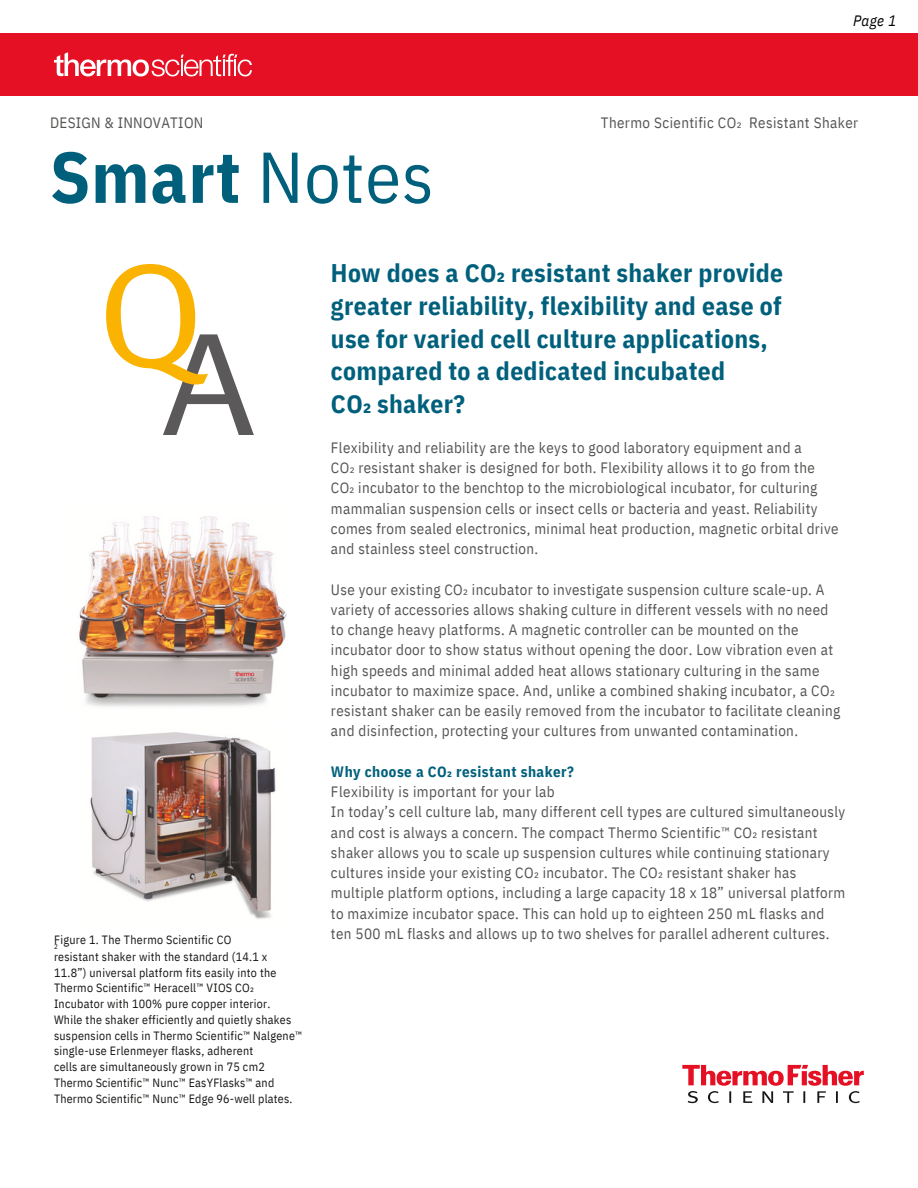
<style>
.page{position:relative;width:918px;height:1188px;background:#fff}
.page>*{position:absolute;margin:0;border:0;box-sizing:border-box;transform-origin:0 0}
.t1{font:700 72px "IBM Plex Sans Cond";letter-spacing:.015em;color:#00607c}
.t2{font:700 25.5px/32.7px "IBM Plex Sans Cond";letter-spacing:.015em;color:#00607c}
.t3{font:15px/20.2px "IBM Plex Sans Cond";letter-spacing:.025em;color:#545453}
.t4{font:700 15px "IBM Plex Sans Cond";letter-spacing:.03em;color:#00607c}
.t5{font:italic 15px "IBM Plex Sans Cond";color:#000}
.t6{font:12px/15.8px "IBM Plex Sans Cond";letter-spacing:.02em;color:#171615}
.t7{font:7.05px "IBM Plex Sans Cond";color:#171615}
.s1{font-weight:400}
</style>
<div class="page">
<svg style="left:682px;top:1065px;width:182px;height:38px"></svg>
<img style="left:79px;top:516px;width:208px;height:191px">
<img style="left:90px;top:732px;width:186px;height:187px">
<svg style="left:106px;top:264px;width:148px;height:171px"></svg>
<div style="left:0;top:33px;width:918px;height:62px;background:#e51023"></div>
<svg style="left:54px;top:52px;width:198px;height:24px"></svg>
<p class="t3" style="left:50px;top:112px;width:155px">DESIGN &amp; INNOVATION</p>
<p class="t1" style="left:50px;top:129px;width:385px">Smart <span class="s1">Notes</span></p>
<p class="t5" style="left:853px;top:11px;width:45px">Page 1</p>
<p class="t3" style="left:601px;top:112px;width:259px">Thermo Scientific CO₂ Resistant Shaker</p>
<p class="t6" style="left:54px;top:932px;width:179px">Figure 1. The Thermo Scientific CO</p>
<p class="t7" style="left:54px;top:941px;width:5px">2</p>
<p class="t6" style="left:54px;top:949px;width:250px">resistant shaker with the standard (14.1 x 11.8”) universal platform fits easily into the Thermo Scientific™ Heracell™ VIOS CO₂<br>Incubator with 100% pure copper interior.<br>While the shaker efficiently and quietly shakes suspension cells in Thermo Scientific™ Nalgene™ single-use Erlenmeyer flasks, adherent</p>
<p class="t6" style="left:54px;top:1059px;width:212px">cells are simultaneously grown in 75 cm2</p>
<p class="t6" style="left:54px;top:1075px;width:240px">Thermo Scientific™ Nunc™ EasYFlasks™ and<br>Thermo Scientific™ Nunc™ Edge 96-well plates.</p>
<p class="t2" style="left:331px;top:256px;width:454px">How does a CO₂ resistant shaker provide greater reliability, flexibility and ease of use for varied cell culture applications, compared to a dedicated incubated</p>
<p class="t2" style="left:331px;top:387px;width:135px">CO₂ shaker?</p>
<p class="t3" style="left:331px;top:437px;width:472px">Flexibility and reliability are the keys to good laboratory equipment and a</p>
<p class="t3" style="left:331px;top:457px;width:485px">CO₂ resistant shaker is designed for both. Flexibility allows it to go from the</p>
<p class="t3" style="left:331px;top:478px;width:509px">CO₂ incubator to the benchtop to the microbiological incubator, for culturing mammalian suspension cells or insect cells or bacteria and yeast. Reliability comes from sealed electronics, minimal heat production, magnetic orbital drive and stainless steel construction.</p>
<p class="t3" style="left:331px;top:579px;width:499px">Use your existing CO₂ incubator to investigate suspension culture scale-up. A variety of accessories allows shaking culture in different vessels with no need</p>
<p class="t3" style="left:331px;top:619px;width:511px">to change heavy platforms. A magnetic controller can be mounted on the incubator door to show status without opening the door. Low vibration even at high speeds and minimal added heat allows stationary culturing in the same incubator to maximize space. And, unlike a combined shaking incubator, a CO₂ resistant shaker can be easily removed from the incubator to facilitate cleaning and disinfection, protecting your cultures from unwanted contamination.</p>
<p class="t4" style="left:331px;top:761px;width:245px">Why choose a CO₂ resistant shaker?</p>
<p class="t3" style="left:331px;top:781px;width:225px">Flexibility is important for your lab</p>
<p class="t3" style="left:331px;top:802px;width:516px">In today’s cell culture lab, many different cell types are cultured simultaneously and cost is always a concern. The compact Thermo Scientific™ CO₂ resistant shaker allows you to scale up suspension cultures while continuing stationary cultures inside your existing CO₂ incubator. The CO₂ resistant shaker has multiple platform options, including a large capacity 18 x 18” universal platform to maximize incubator space. This can hold up to eighteen 250 mL flasks and ten 500 mL flasks and allows up to two shelves for parallel adherent cultures.</p>
</div>
